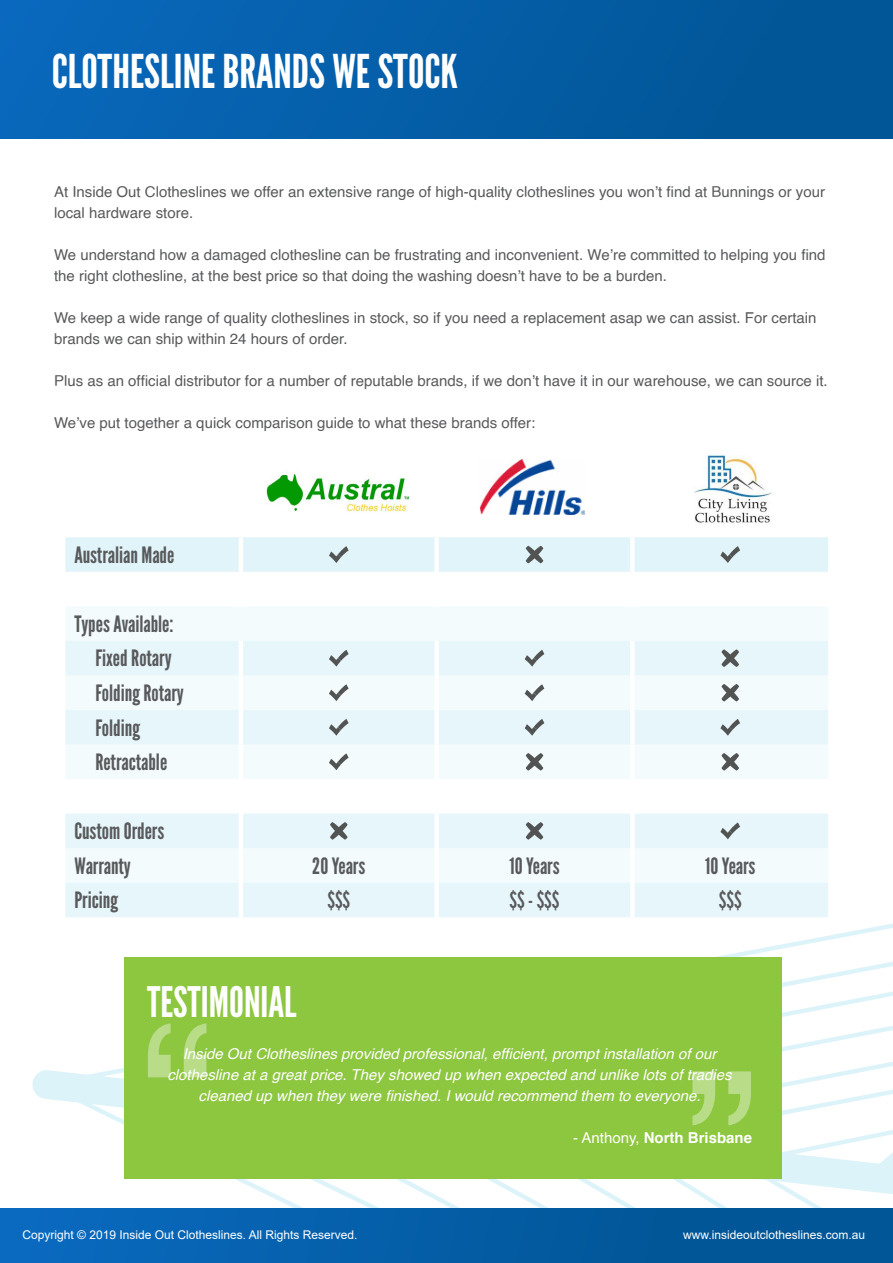
<style>
.page{position:relative;width:893px;height:1263px;background:#fff}
.page>*{position:absolute;margin:0;border:0;box-sizing:border-box;transform-origin:0 0}
.t1{font:46.5px "League Gothic";color:#fff}
.t2{font:42px "League Gothic";color:#fff}
.t3{font:22.5px/34.5px "League Gothic";color:#58595b}
.t4{font:15px/21px "Helvetica";color:#58595b}
.t5{font:italic 15px/21px "Helvetica";color:#fff;text-align:center}
.t6{font:700 15px "Helvetica";color:#fff}
.t7{font:12px "Arial";color:#fff}
.s1{font-weight:400}
</style>
<div class="page">
<svg style="left:45px;top:1068px;width:112px;height:141px"></svg>
<svg style="left:508px;top:923px;width:385px;height:286px"></svg>
<svg style="left:618px;top:952px;width:275px;height:257px"></svg>
<div style="left:0;top:0;width:893px;height:138px;background:linear-gradient(to right,#0968bc,#005492)"></div>
<div style="left:0;top:1209px;width:893px;height:54px;background:linear-gradient(to right,#0a69be,#00528f)"></div>
<div style="left:65px;top:607px;width:763px;height:103px;background:#f3fbfd"></div>
<svg style="left:65px;top:710px;width:763px;height:207px"></svg>
<hr style="left:239px;top:675px;width:4px;height:35px;background:#fff">
<div style="left:434px;top:675px;width:5px;height:35px;background:#fff"></div>
<div style="left:630px;top:675px;width:5px;height:35px;background:#fff"></div>
<hr style="left:239px;top:710px;width:4px;height:34px;background:#fff">
<div style="left:434px;top:710px;width:5px;height:34px;background:#fff"></div>
<div style="left:630px;top:710px;width:5px;height:34px;background:#fff"></div>
<hr style="left:239px;top:744px;width:4px;height:35px;background:#fff">
<div style="left:434px;top:744px;width:5px;height:35px;background:#fff"></div>
<div style="left:630px;top:744px;width:5px;height:35px;background:#fff"></div>
<hr style="left:239px;top:779px;width:4px;height:35px;background:#fff">
<div style="left:434px;top:779px;width:5px;height:35px;background:#fff"></div>
<div style="left:630px;top:779px;width:5px;height:35px;background:#fff"></div>
<hr style="left:239px;top:814px;width:4px;height:34px;background:#fff">
<div style="left:434px;top:814px;width:5px;height:34px;background:#fff"></div>
<div style="left:630px;top:814px;width:5px;height:34px;background:#fff"></div>
<hr style="left:239px;top:848px;width:4px;height:35px;background:#fff">
<div style="left:434px;top:848px;width:5px;height:35px;background:#fff"></div>
<div style="left:630px;top:848px;width:5px;height:35px;background:#fff"></div>
<hr style="left:239px;top:883px;width:4px;height:34px;background:#fff">
<div style="left:434px;top:883px;width:5px;height:34px;background:#fff"></div>
<div style="left:630px;top:883px;width:5px;height:34px;background:#fff"></div>
<img style="left:266px;top:473px;width:144px;height:39px">
<img style="left:480px;top:460px;width:105px;height:55px">
<img style="left:695px;top:455px;width:77px;height:68px">
<div style="left:65px;top:537px;width:763px;height:35px;background:#e0f4fa"></div>
<div style="left:65px;top:641px;width:763px;height:34px;background:#e7f6fb"></div>
<svg style="left:329px;top:684px;width:20px;height:17px"></svg>
<svg style="left:525px;top:684px;width:19px;height:17px"></svg>
<svg style="left:721px;top:684px;width:18px;height:17px"></svg>
<svg style="left:329px;top:719px;width:20px;height:17px"></svg>
<svg style="left:525px;top:719px;width:19px;height:17px"></svg>
<svg style="left:720px;top:719px;width:20px;height:17px"></svg>
<svg style="left:329px;top:753px;width:20px;height:17px"></svg>
<svg style="left:526px;top:753px;width:17px;height:18px"></svg>
<svg style="left:721px;top:753px;width:18px;height:18px"></svg>
<svg style="left:330px;top:822px;width:18px;height:18px"></svg>
<svg style="left:526px;top:822px;width:17px;height:18px"></svg>
<svg style="left:720px;top:822px;width:20px;height:17px"></svg>
<div style="left:124px;top:957px;width:657px;height:222px;background:#8dc63f"></div>
<svg style="left:148px;top:1023px;width:58px;height:54px"></svg>
<svg style="left:692px;top:976px;width:201px;height:283px"></svg>
<h1 class="t1" style="left:52px;top:44px;width:408px">CLOTHESLINE BRANDS WE STOCK</h1>
<p class="t4" style="left:54px;top:182px;width:772px">At Inside Out Clotheslines we offer an extensive range of high-quality clotheslines you won’t find at Bunnings or your local hardware store.</p>
<p class="t4" style="left:54px;top:245px;width:773px">We understand how a damaged clothesline can be frustrating and inconvenient. We’re committed to helping you find the right clothesline, at the best price so that doing the washing doesn’t have to be a burden.</p>
<p class="t4" style="left:54px;top:308px;width:764px">We keep a wide range of quality clotheslines in stock, so if you need a replacement asap we can assist. For certain brands we can ship within 24 hours of order.</p>
<p class="t4" style="left:54px;top:371px;width:775px">Plus as an official distributor for a number of reputable brands, if we don’t have it in our warehouse, we can source it.</p>
<p class="t4" style="left:54px;top:413px;width:483px">We’ve put together a quick comparison guide to what these brands offer:</p>
<h3 class="t3" style="left:74px;top:538px;width:102px">Australian Made</h3>
<h3 class="t3" style="left:95px;top:607px;width:90px;text-indent:-21px">Types Available:<br>Fixed Rotary<br>Folding Rotary<br>Folding<br>Retractable</h3>
<h3 class="t3" style="left:74px;top:814px;width:91px">Custom Orders<br>Warranty</h3>
<h3 class="t3" style="left:312px;top:848px;width:54px">20 Years</h3>
<h3 class="t3" style="left:509px;top:848px;width:52px">10 Years</h3>
<h3 class="t3" style="left:705px;top:848px;width:52px">10 Years</h3>
<h3 class="t3" style="left:74px;top:883px;width:45px">Pricing</h3>
<h3 class="t3" style="left:327px;top:883px;width:24px">$$$</h3>
<h3 class="t3" style="left:510px;top:883px;width:51px">$$ - $$$</h3>
<h3 class="t3" style="left:719px;top:883px;width:24px">$$$</h3>
<h2 class="t2" style="left:147px;top:977px;width:151px">TESTIMONIAL</h2>
<p class="t5" style="left:167px;top:1044px;width:566px">Inside Out Clotheslines provided professional, efficient, prompt installation of our clothesline at a great price. They showed up when expected and unlike lots of tradies cleaned up when they were finished. I would recommend them to everyone.</p>
<p class="t6" style="left:573px;top:1126px;width:180px"><span class="s1">- Anthony,</span> North Brisbane</p>
<p class="t7" style="left:22px;top:1226px;width:336px">Copyright © 2019 Inside Out Clotheslines. All Rights Reserved.</p>
<p class="t7" style="left:683px;top:1226px;width:184px">www.insideoutclotheslines.com.au</p>
</div>
